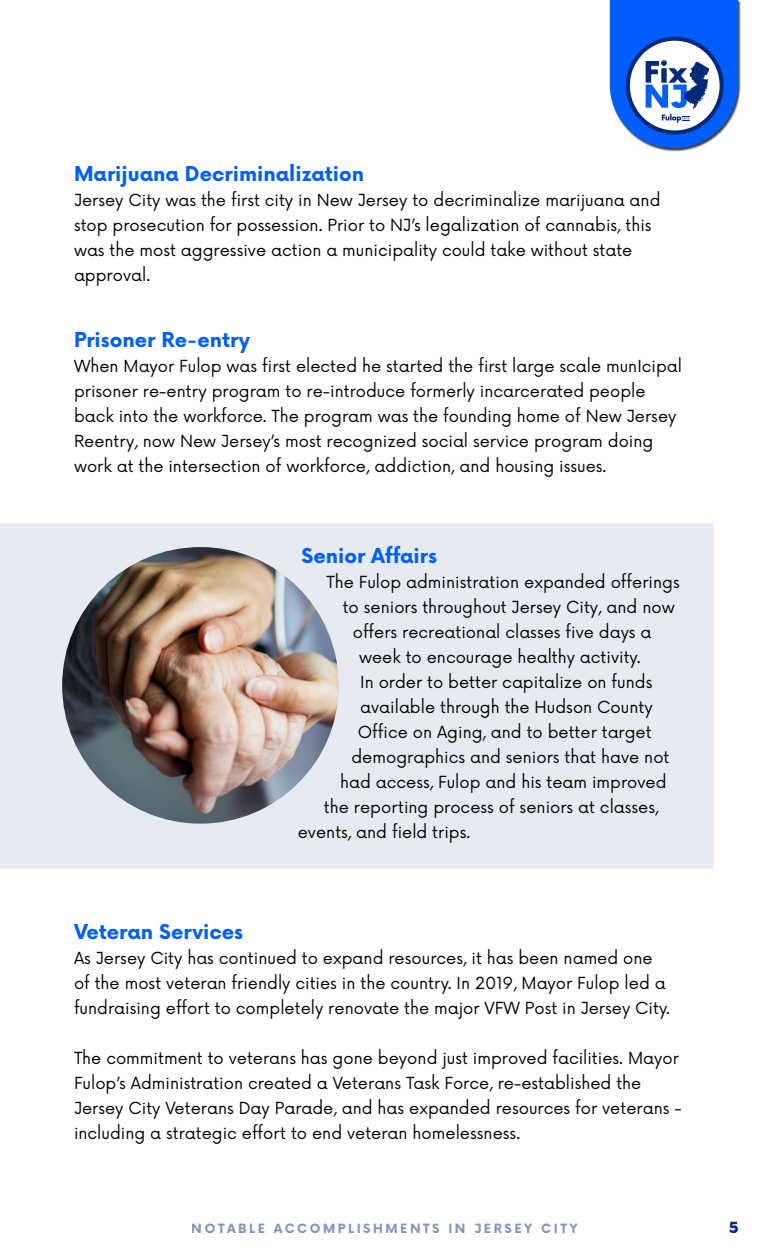
<style>
.page{position:relative;width:765px;height:1260px;background:#fff}
.page>*{position:absolute;margin:0;border:0;box-sizing:border-box;transform-origin:0 0}
.t1{font:700 20px "Now";color:#005eff}
.t2{font:16.25px/25px "Now";color:#000}
.t3{font:900 15px "Now";color:#032a77}
.t4{font:700 12.5px "Now";letter-spacing:.2em;color:#032a77}
</style>
<div class="page">
<div style="left:0;top:523px;width:714px;height:346px;background:#e6eaf1"></div>
<div style="left:610px;top:0;width:131px;height:151px;background:#000;opacity:.75"></div>
<svg style="left:610px;top:0;width:128px;height:148px"></svg>
<img style="left:62px;top:547px;width:277px;height:277px;border-radius:138px">
<p class="t1" style="left:74px;top:159px;width:292px">Marijuana Decriminalization</p>
<p class="t2" style="left:74px;top:186px;width:588px">Jersey City was the first city in New Jersey to decriminalize marijuana and stop prosecution for possession. Prior to NJ’s legalization of cannabis, this was the most aggressive action a municipality could take without state approval.</p>
<p class="t1" style="left:74px;top:325px;width:178px">Prisoner Re-entry</p>
<p class="t2" style="left:74px;top:353px;width:610px">When Mayor Fulop was first elected he started the first large scale munIcipal prisoner re-entry program to re-introduce formerly incarcerated people back into the workforce. The program was the founding home of New Jersey Reentry, now New Jersey’s most recognized social service program doing work at the intersection of workforce, addiction, and housing issues.</p>
<p class="t1" style="left:301px;top:541px;width:137px">Senior Affairs</p>
<p class="t2" style="left:327px;top:569px;width:355px">The Fulop administration expanded offerings</p>
<p class="t2" style="left:343px;top:594px;width:333px">to seniors throughout Jersey City, and now</p>
<p class="t2" style="left:353px;top:619px;width:300px">offers recreational classes five days a</p>
<p class="t2" style="left:359px;top:644px;width:283px">week to encourage healthy activity.</p>
<p class="t2" style="left:360px;top:669px;width:294px">In order to better capitalize on funds</p>
<p class="t2" style="left:360px;top:694px;width:294px">available through the Hudson County</p>
<p class="t2" style="left:358px;top:719px;width:295px">Office on Aging, and to better target</p>
<p class="t2" style="left:351px;top:744px;width:319px">demographics and seniors that have not</p>
<p class="t2" style="left:340px;top:769px;width:328px">had access, Fulop and his team improved</p>
<p class="t2" style="left:324px;top:793px;width:336px">the reporting process of seniors at classes,</p>
<p class="t2" style="left:298px;top:818px;width:174px">events, and field trips.</p>
<p class="t1" style="left:74px;top:917px;width:171px">Veteran Services</p>
<p class="t2" style="left:74px;top:945px;width:598px">As Jersey City has continued to expand resources, it has been named one of the most veteran friendly cities in the country. In 2019, Mayor Fulop led a fundraising effort to completely renovate the major VFW Post in Jersey City.</p>
<p class="t2" style="left:74px;top:1045px;width:609px">The commitment to veterans has gone beyond just improved facilities. Mayor Fulop’s Administration created a Veterans Task Force, re-established the Jersey City Veterans Day Parade, and has expanded resources for veterans - including a strategic effort to end veteran homelessness.</p>
<p class="t4" style="left:192px;top:1219px;width:388px">NOTABLE ACCOMPLISHMENTS IN JERSEY CITY</p>
<p class="t3" style="left:729px;top:1217px;width:11px">5</p>
</div>
